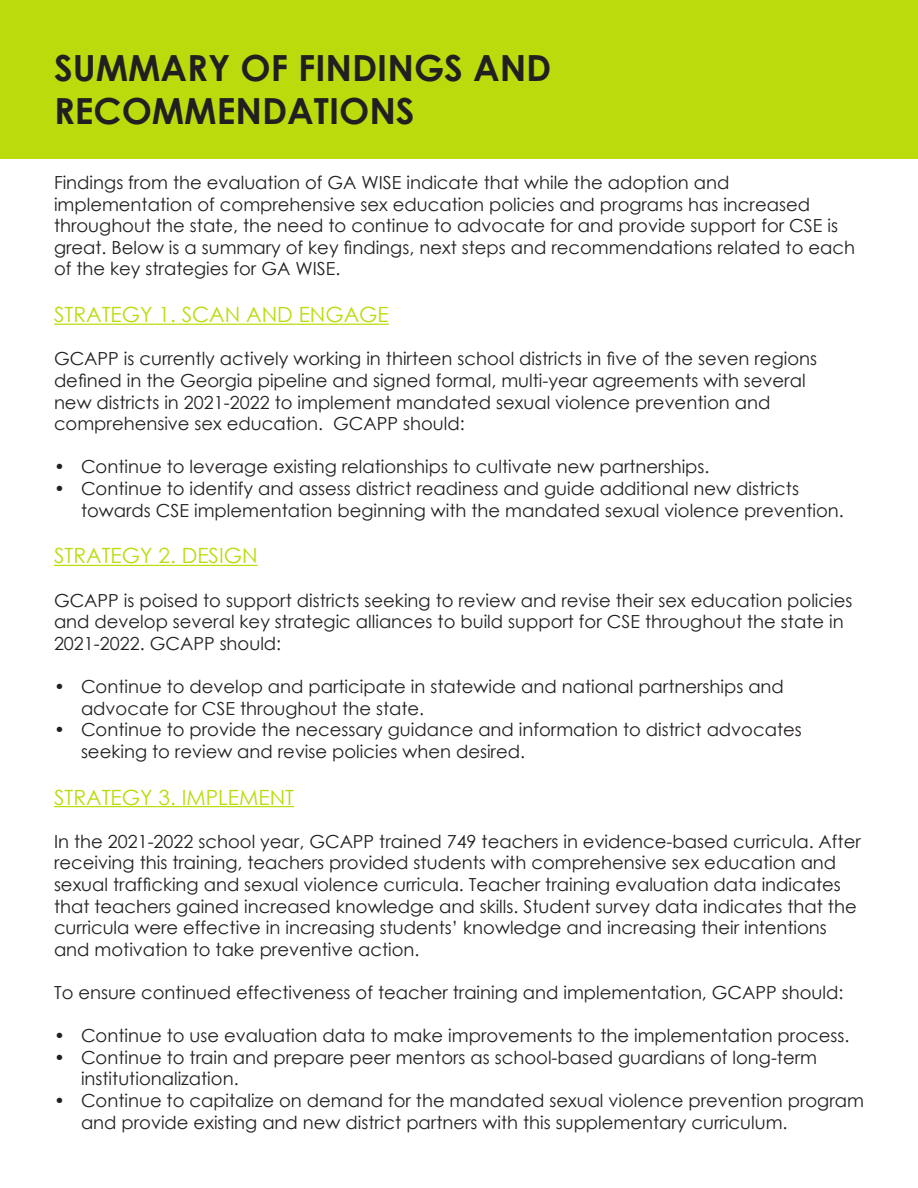
<style>
.page{position:relative;width:918px;height:1188px;background:#fff}
.page>*{position:absolute;margin:0;border:0;box-sizing:border-box;transform-origin:0 0}
.t1{font:700 36px/43.2px "Century Gothic";color:#231f20}
.t2{font:21px "Century Gothic";color:#bbdb0c}
.t3{font:18px/21.6px "Century Gothic";color:#231f20}
</style>
<div class="page">
<div style="left:0;top:0;width:918px;height:158px;background:#bbdb0c"></div>
<hr style="left:54px;top:324px;width:335px;height:1px;background:#bbdb0c">
<hr style="left:54px;top:565px;width:204px;height:1px;background:#bbdb0c">
<hr style="left:54px;top:806px;width:240px;height:1px;background:#bbdb0c">
<p class="t1" style="left:54px;top:45px;width:499px">SUMMARY OF FINDINGS AND<br>RECOMMENDATIONS</p>
<p class="t3" style="left:54px;top:171px;width:803px">Findings from the evaluation of GA WISE indicate that while the adoption and implementation of comprehensive sex education policies and programs has increased throughout the state, the need to continue to advocate for and provide support for CSE is great. Below is a summary of key findings, next steps and recommendations related to each of the key strategies for GA WISE.</p>
<p class="t2" style="left:54px;top:300px;width:336px">STRATEGY 1. SCAN AND ENGAGE</p>
<p class="t3" style="left:54px;top:348px;width:765px">GCAPP is currently actively working in thirteen school districts in five of the seven regions defined in the Georgia pipeline and signed formal, multi-year agreements with several new districts in 2021-2022 to implement mandated sexual violence prevention and comprehensive sex education. GCAPP should:</p>
<p class="t3" style="left:54px;top:456px;width:657px">• Continue to leverage existing relationships to cultivate new partnerships.</p>
<p class="t3" style="left:81px;top:477px;width:764px;text-indent:-27px">• Continue to identify and assess district readiness and guide additional new districts towards CSE implementation beginning with the mandated sexual violence prevention.</p>
<p class="t2" style="left:54px;top:541px;width:205px">STRATEGY 2. DESIGN</p>
<p class="t3" style="left:54px;top:589px;width:800px">GCAPP is poised to support districts seeking to review and revise their sex education policies and develop several key strategic alliances to build support for CSE throughout the state in<br>2021-2022. GCAPP should:</p>
<p class="t3" style="left:81px;top:675px;width:704px;text-indent:-27px">• Continue to develop and participate in statewide and national partnerships and advocate for CSE throughout the state.</p>
<p class="t3" style="left:81px;top:719px;width:722px;text-indent:-27px">• Continue to provide the necessary guidance and information to district advocates seeking to review and revise policies when desired.</p>
<p class="t2" style="left:54px;top:782px;width:242px">STRATEGY 3. IMPLEMENT</p>
<p class="t3" style="left:54px;top:830px;width:808px">In the 2021-2022 school year, GCAPP trained 749 teachers in evidence-based curricula. After receiving this training, teachers provided students with comprehensive sex education and sexual trafficking and sexual violence curricula. Teacher training evaluation data indicates that teachers gained increased knowledge and skills. Student survey data indicates that the curricula were effective in increasing students’ knowledge and increasing their intentions and motivation to take preventive action.</p>
<p class="t3" style="left:54px;top:981px;width:791px">To ensure continued effectiveness of teacher training and implementation, GCAPP should:</p>
<p class="t3" style="left:54px;top:1025px;width:797px">• Continue to use evaluation data to make improvements to the implementation process.</p>
<p class="t3" style="left:81px;top:1046px;width:738px;text-indent:-27px">• Continue to train and prepare peer mentors as school-based guardians of long-term institutionalization.</p>
<p class="t3" style="left:81px;top:1089px;width:785px;text-indent:-27px">• Continue to capitalize on demand for the mandated sexual violence prevention program and provide existing and new district partners with this supplementary curriculum.</p>
</div>
